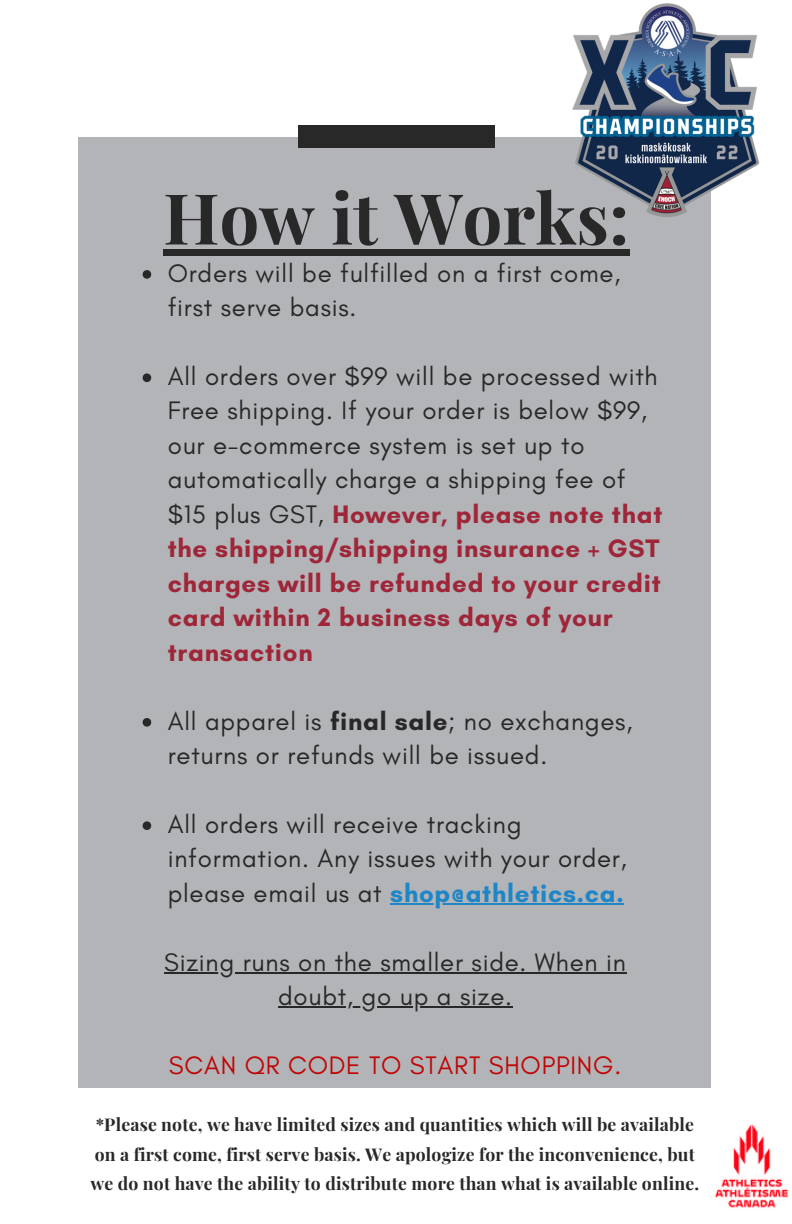
<style>
.page{position:relative;width:792px;height:1224px;background:#fff}
.page>*{position:absolute;margin:0;border:0;box-sizing:border-box;transform-origin:0 0}
.t1{font:700 70.4px "Playfair Display";color:#282828}
.t2{font:25.8px/34.4px "Glacial Indifference";letter-spacing:.03em;color:#282828}
.t3{font:25.8px "Glacial Indifference";letter-spacing:.03em;color:#bf0606}
.t4{font:700 17.6px/29.8px "Playfair Display";letter-spacing:.01em;color:#282828}
.s1{font-weight:700;color:#9f2639}
.s2{font-weight:700}
.s3{font-weight:700;color:#1e86c7}
</style>
<div class="page">
<div style="left:78px;top:137px;width:633px;height:951px;background:#b2b4b7"></div>
<svg style="left:143px;top:270px;width:8px;height:9px"></svg>
<svg style="left:143px;top:373px;width:8px;height:9px"></svg>
<svg style="left:143px;top:718px;width:8px;height:9px"></svg>
<svg style="left:143px;top:821px;width:8px;height:9px"></svg>
<hr style="left:390px;top:903px;width:226px;height:2px;background:#1e86c7">
<svg style="left:616px;top:903px;width:8px;height:2px"></svg>
<hr style="left:164px;top:972px;width:371px;height:2px;background:#282828">
<hr style="left:535px;top:972px;width:92px;height:2px;background:#282828">
<hr style="left:278px;top:1007px;width:235px;height:1px;background:#282828">
<div style="left:298px;top:126px;width:196px;height:22px;background:#282828"></div>
<div style="left:163px;top:250px;width:466px;height:6px;background:#282828"></div>
<img style="left:714px;top:1124px;width:75px;height:84px">
<img style="left:572px;top:3px;width:188px;height:214px">
<h1 class="t1" style="left:163px;top:168px;width:468px">How it Works:</h1>
<p class="t2" style="left:168px;top:255px;width:454px">Orders will be fulfilled on a first come, first serve basis.</p>
<p class="t2" style="left:168px;top:359px;width:496px">All orders over $99 will be processed with Free shipping. If your order is below $99, our e-commerce system is set up to automatically charge a shipping fee of $15 plus GST, <span class="s1">However, please note that the shipping/shipping insurance + GST charges will be refunded to your credit card within 2 business days of your transaction</span></p>
<p class="t2" style="left:168px;top:703px;width:466px">All apparel is <span class="s2">final sale</span>; no exchanges, returns or refunds will be issued.</p>
<p class="t2" style="left:168px;top:807px;width:460px">All orders will receive tracking information. Any issues with your order, please email us at <span class="s3">shop@athletics.ca.</span></p>
<p class="t2" style="left:164px;top:944px;width:463px;text-align:center">Sizing runs on the smaller side. When in doubt, go up a size.</p>
<p class="t3" style="left:169px;top:1050px;width:454px">SCAN QR CODE TO START SHOPPING.</p>
<p class="t4" style="left:91px;top:1109px;width:610px">*Please note, we have limited sizes and quantities which will be available on a first come, first serve basis. We apologize for the inconvenience, but we do not have the ability to distribute more than what is available online.</p>
</div>
